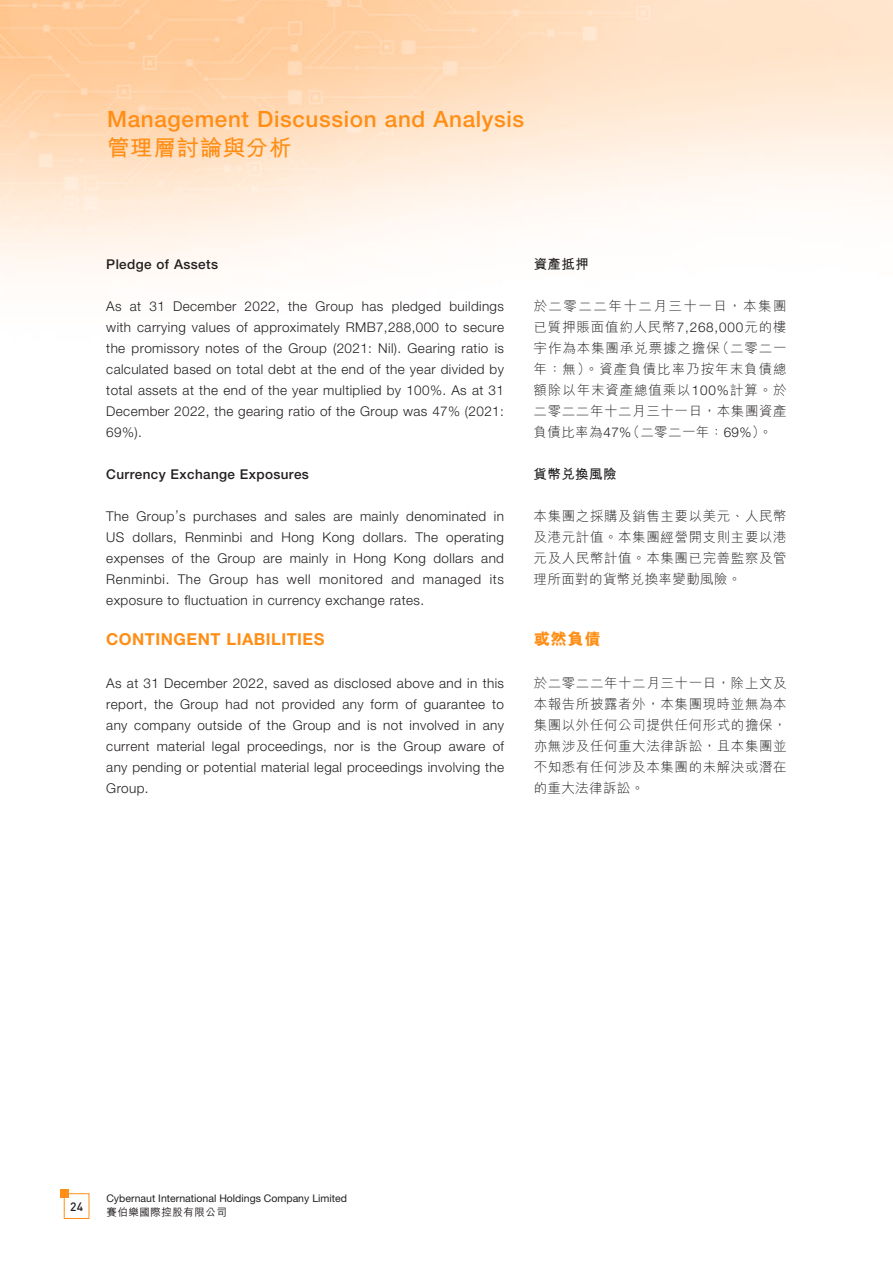
<style>
.page{position:relative;width:893px;height:1263px;background:#fff}
.page>*{position:absolute;margin:0;border:0;box-sizing:border-box;transform-origin:0 0}
.t1{font:500 22.5px "Helvetica Neue LT Std";letter-spacing:.03em;color:#ff8e16}
.t2{font:700 22.5px "M Hei HK";letter-spacing:.03em;color:#ff8e16}
.t3{font:700 16.5px "Helvetica Neue LT Std";letter-spacing:.03em;color:#ff8e16}
.t4{font:800 16.5px "M Hei HK";color:#ff8e16}
.t5{font:300 13.5px/21px "Helvetica Neue LT Std";letter-spacing:.03em;color:#231f20;text-align:justify}
.t6{font:300 13.5px/21px "M Hei HK";letter-spacing:.045em;color:#231f20;text-align:justify}
.t7{font:500 13.5px "Helvetica Neue LT Std";letter-spacing:.03em;color:#231f20}
.t8{font:700 13.5px "M Hei HK";letter-spacing:.03em;color:#231f20}
.t9{font:12px "DIN Medium";color:#231f20}
.t10{font:10.5px "Helvetica Neue LT Std";color:#231f20}
.t11{font:500 10.5px "M Hei HK";letter-spacing:.05em;color:#231f20}
.s1{font-family:"Helvetica Neue LT Std"}
</style>
<div class="page">
<img style="left:0;top:0;width:893px;height:1219px">
<div style="left:64px;top:1193px;width:25px;height:26px;border:1px solid #ff8e16"></div>
<div style="left:60px;top:1189px;width:8px;height:9px;background:#ff8e16"></div>
<h1 class="t1" style="left:107px;top:106px;width:419px">Management Discussion and Analysis</h1>
<h1 class="t2" style="left:107px;top:131px;width:186px">管理層討論與分析</h1>
<p class="t7" style="left:106px;top:256px;width:113px">Pledge of Assets</p>
<p class="t5" style="left:106px;top:295px;width:399px">As at 31 December 2022, the Group has pledged buildings with carrying values of approximately RMB7,288,000 to secure the promissory notes of the Group (2021: Nil). Gearing ratio is calculated based on total debt at the end of the year divided by total assets at the end of the year multiplied by 100%. As at 31<br>December 2022, the gearing ratio of the Group was 47% (2021:<br>69%).</p>
<p class="t7" style="left:106px;top:466px;width:204px">Currency Exchange Exposures</p>
<p class="t5" style="left:106px;top:505px;width:399px">The Group’s purchases and sales are mainly denominated in US dollars, Renminbi and Hong Kong dollars. The operating expenses of the Group are mainly in Hong Kong dollars and Renminbi. The Group has well monitored and managed its exposure to fluctuation in currency exchange rates.</p>
<p class="t3" style="left:106px;top:629px;width:220px">CONTINGENT LIABILITIES</p>
<p class="t5" style="left:106px;top:672px;width:399px">As at 31 December 2022, saved as disclosed above and in this report, the Group had not provided any form of guarantee to any company outside of the Group and is not involved in any current material legal proceedings, nor is the Group aware of any pending or potential material legal proceedings involving the Group.</p>
<p class="t8" style="left:534px;top:254px;width:57px">資產抵押</p>
<p class="t6" style="left:534px;top:295px;width:255px">於二零二二年十二月三十一日，本集團已質押賬面值約人民幣<span class="s1">7,268,000</span>元的樓宇作為本集團承兌票據之擔保（二零二一年：無）。資產負債比率乃按年末負債總額除以年末資產總值乘以<span class="s1">100%</span>計算。於二零二二年十二月三十一日，本集團資產負債比率為<span class="s1">47%</span>（二零二一年：<span class="s1">69%</span>）。</p>
<p class="t8" style="left:534px;top:464px;width:84px">貨幣兌換風險</p>
<p class="t6" style="left:534px;top:505px;width:255px">本集團之採購及銷售主要以美元、人民幣及港元計值。本集團經營開支則主要以港元及人民幣計值。本集團已完善監察及管理所面對的貨幣兌換率變動風險。</p>
<p class="t4" style="left:534px;top:631px;width:69px">或然負債</p>
<p class="t6" style="left:534px;top:672px;width:255px">於二零二二年十二月三十一日，除上文及本報告所披露者外，本集團現時並無為本集團以外任何公司提供任何形式的擔保，亦無涉及任何重大法律訴訟，且本集團並不知悉有任何涉及本集團的未解決或潛在的重大法律訴訟。</p>
<p class="t9" style="left:70px;top:1199px;width:15px">24</p>
<p class="t10" style="left:106px;top:1192px;width:242px">Cybernaut International Holdings Company Limited</p>
<p class="t11" style="left:106px;top:1205px;width:122px">賽伯樂國際控股有限公司</p>
</div>
